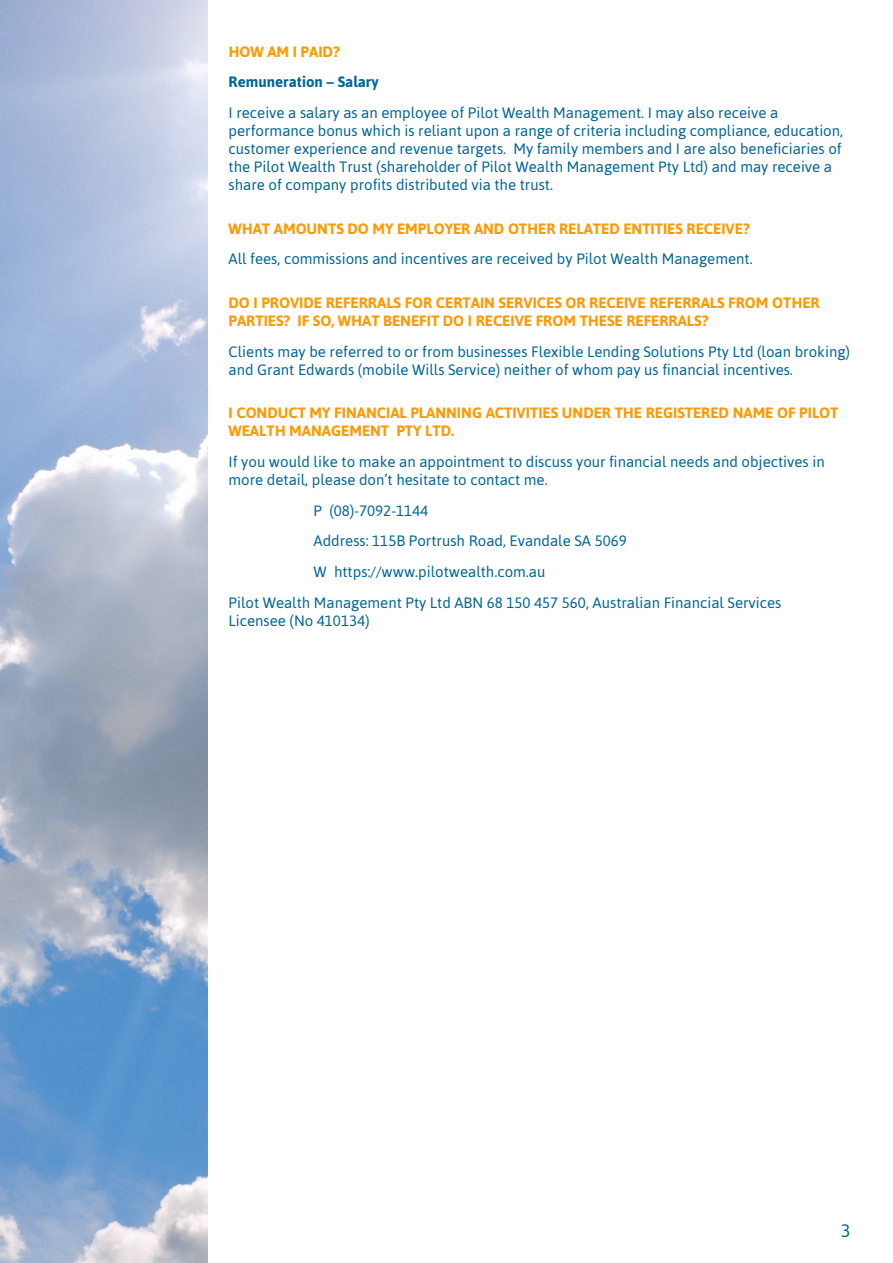
<style>
.page{position:relative;width:893px;height:1263px;background:#fff}
.page>*{position:absolute;margin:0;border:0;box-sizing:border-box;transform-origin:0 0}
.t1{font:18px "Asap";color:#069}
.t2{font:15px/18px "Asap";color:#069}
.t3{font:700 15px/18px "Asap";color:#f90}
.t4{font:700 15px "Asap";color:#069}
</style>
<div class="page">
<img style="left:0;top:0;width:207px;height:1263px">
<p class="t3" style="left:229px;top:42px;width:113px">HOW AM I PAID?</p>
<p class="t4" style="left:229px;top:73px;width:152px">Remuneration – Salary</p>
<p class="t2" style="left:229px;top:104px;width:616px">I receive a salary as an employee of Pilot Wealth Management. I may also receive a performance bonus which is reliant upon a range of criteria including compliance, education, customer experience and revenue targets. My family members and I are also beneficiaries of the Pilot Wealth Trust (shareholder of Pilot Wealth Management Pty Ltd) and may receive a share of company profits distributed via the trust.</p>
<p class="t3" style="left:229px;top:219px;width:523px">WHAT AMOUNTS DO MY EMPLOYER AND OTHER RELATED ENTITIES RECEIVE?</p>
<p class="t2" style="left:229px;top:250px;width:526px">All fees, commissions and incentives are received by Pilot Wealth Management.</p>
<p class="t3" style="left:229px;top:293px;width:593px">DO I PROVIDE REFERRALS FOR CERTAIN SERVICES OR RECEIVE REFERRALS FROM OTHER<br>PARTIES? IF SO, WHAT BENEFIT DO I RECEIVE FROM THESE REFERRALS?</p>
<p class="t2" style="left:229px;top:342px;width:623px">Clients may be referred to or from businesses Flexible Lending Solutions Pty Ltd (loan broking) and Grant Edwards (mobile Wills Service) neither of whom pay us financial incentives.</p>
<p class="t3" style="left:229px;top:404px;width:611px">I CONDUCT MY FINANCIAL PLANNING ACTIVITIES UNDER THE REGISTERED NAME OF PILOT<br>WEALTH MANAGEMENT PTY LTD.</p>
<p class="t2" style="left:229px;top:452px;width:598px">If you would like to make an appointment to discuss your financial needs and objectives in more detail, please don’t hesitate to contact me.</p>
<p class="t2" style="left:314px;top:501px;width:116px">P (08)-7092-1144</p>
<p class="t2" style="left:314px;top:532px;width:315px">Address: 115B Portrush Road, Evandale SA 5069</p>
<p class="t2" style="left:314px;top:563px;width:233px">W https://www.pilotwealth.com.au</p>
<p class="t2" style="left:229px;top:593px;width:554px">Pilot Wealth Management Pty Ltd ABN 68 150 457 560, Australian Financial Services<br>Licensee (No 410134)</p>
<p class="t1" style="left:841px;top:1220px;width:11px">3</p>
</div>
